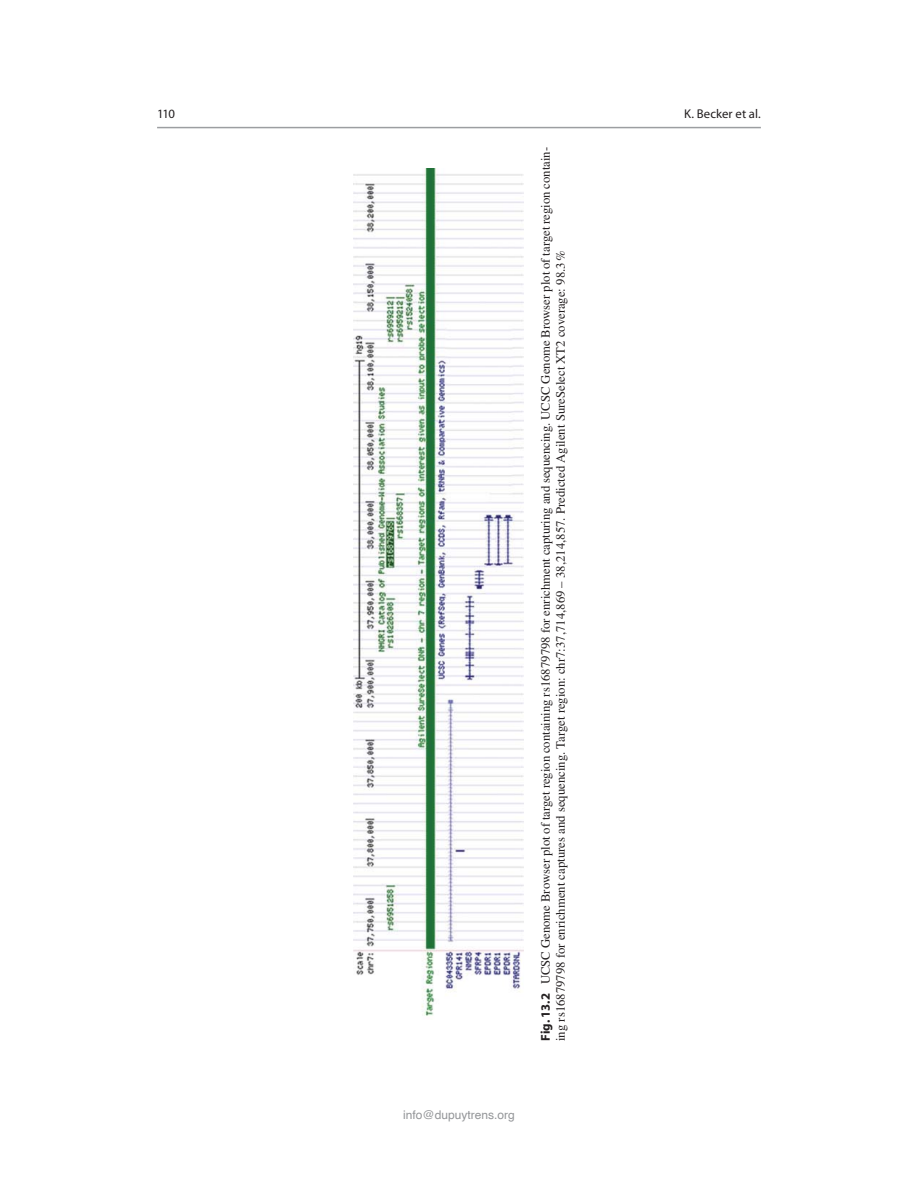
<style>
.page{position:relative;width:918px;height:1188px;background:#fff}
.page>*{position:absolute;margin:0;border:0;box-sizing:border-box;transform-origin:0 0}
.t1{font:12.75px/15px "Times";color:#231f20}
.t2{font:12.75px "Myriad";color:#231f20}
.t3{font:12px "Helvetica";color:#939598}
.s1{font-family:"Myriad";font-weight:700}
</style>
<div class="page">
<img style="left:353px;top:169px;width:170px;height:847px">
<hr style="left:157px;top:127px;width:604px;height:1px;background:#9c9ea1">
<p class="t2" style="left:157px;top:109px;width:19px">110</p>
<p class="t1" style="left:539px;top:1041px;width:896px;rotate:-90deg"><span class="s1">Fig. 13.2</span> UCSC Genome Browser plot of target region containing rs16879798 for enrichment capturing and sequencing. UCSC Genome Browser plot of target region contain&shy;ing rs16879798 for enrichment captures and sequencing. Target region: chr7:37,714,869 – 38,214,857. Predicted Agilent SureSelect XT2 coverage: 98.3 %</p>
<p class="t3" style="left:403px;top:1108px;width:113px">info@dupuytrens.org</p>
<p class="t2" style="left:684px;top:109px;width:78px">K. Becker et al.</p>
</div>
